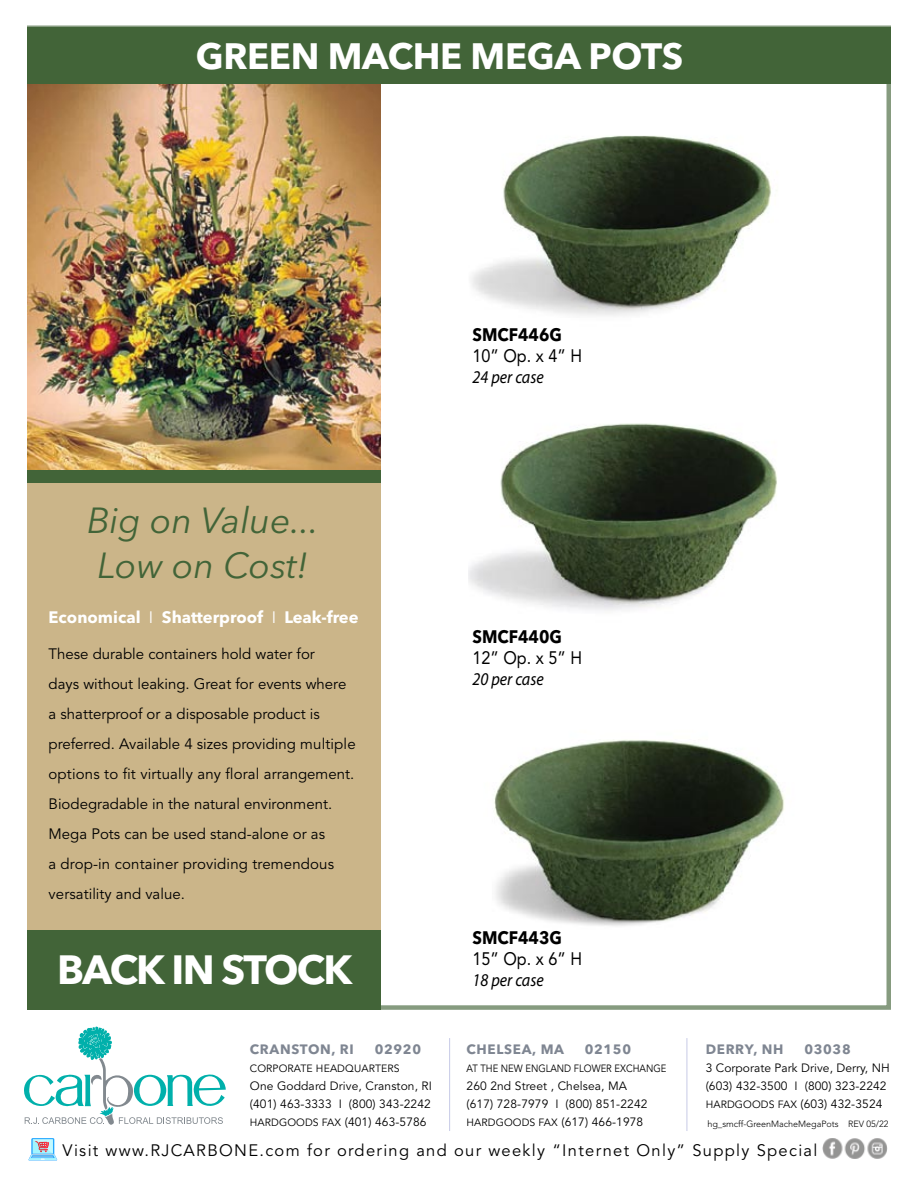
<style>
.page{position:relative;width:918px;height:1188px;background:#fff}
.page>*{position:absolute;margin:0;border:0;box-sizing:border-box;transform-origin:0 0}
.t1{font:700 40.5px "Avenir Next LT Pro";letter-spacing:-.04em;color:#fff}
.t2{font:700 36.45px "Avenir Next LT Pro";letter-spacing:-.01em;color:#fff}
.t3{font:italic 36px/45px "Avenir Next LT Pro";color:#426438}
.t4{font:18px "Avenir LT Std";color:#000;scale:.9 1}
.t5{font:italic 18px "Myriad Pro";color:#000;scale:.9 1}
.t6{font:700 18px "Avenir Next LT Pro";color:#000;scale:.9 1}
.t7{font:16.5px "Avenir LT Std";letter-spacing:.08em;color:#000}
.t8{font:700 16.5px "Avenir Next LT Pro";color:#fff}
.t9{font:15px/30px "Avenir LT Std";color:#000}
.t10{font:700 13.5px "Avenir Next LT Pro";letter-spacing:.05em;color:#7f8692}
.t11{font:12px/18px "Avenir LT Std";letter-spacing:.01em;color:#000}
.t12{font:10.5px "Avenir LT Std";color:#000;scale:.9 1}
.t13{font:10.5px "Avenir LT Std";color:#000}
.t14{font:300 9px "Avenir LT Std";color:#000}
.s1{font-family:"Avenir LT Std";font-weight:400}
.s2{font-size:10.5px}
</style>
<div class="page">
<img style="left:494px;top:740px;width:291px;height:186px">
<div style="left:27px;top:72px;width:354px;height:938px;background:#426438"></div>
<img style="left:822px;top:1138px;width:66px;height:21px">
<svg style="left:24px;top:1027px;width:202px;height:98px"></svg>
<svg style="left:28px;top:1138px;width:29px;height:23px"></svg>
<hr style="left:449px;top:1038px;width:1px;height:93px;background:#c7cae6">
<hr style="left:687px;top:1038px;width:1px;height:93px;background:#c7cae6">
<img style="left:27px;top:84px;width:354px;height:386px">
<div style="left:27px;top:27px;width:864px;height:57px;background:#426438"></div>
<div style="left:27px;top:483px;width:354px;height:447px;background:#cbb589"></div>
<img style="left:468px;top:423px;width:309px;height:188px">
<img style="left:471px;top:135px;width:300px;height:181px">
<h2 class="t2" style="left:196px;top:34px;width:489px">GREEN MACHE MEGA POTS</h2>
<h3 class="t3" style="left:87px;top:498px;width:233px">Big on Value...<br>Low on Cost!</h3>
<p class="t8" style="left:49px;top:607px;width:312px">ECONOMICAL <span class="s1">I</span> SHATTERPROOF <span class="s1">I</span> LEAK-FREE</p>
<p class="t9" style="left:49px;top:640px;width:309px">These durable containers hold water for<br>days without leaking. Great for events where a shatterproof or a disposable product is preferred. Available 4 sizes providing multiple options to fit virtually any floral arrangement.<br>Biodegradable in the natural environment.<br>Mega Pots can be used stand-alone or as<br>a drop-in container providing tremendous versatility and value.</p>
<h1 class="t1" style="left:57px;top:945px;width:297px">BACK IN STOCK</h1>
<p class="t6" style="left:472px;top:323px;width:15px">SMC</p>
<p class="t6" style="left:509px;top:323px;width:59px">F446G</p>
<p class="t4" style="left:472px;top:345px;width:123px">10” Op. x 4” H</p>
<p class="t5" style="left:472px;top:366px;width:81px">24 per case</p>
<p class="t6" style="left:472px;top:625px;width:15px">SMC</p>
<p class="t6" style="left:509px;top:625px;width:59px">F440G</p>
<p class="t4" style="left:472px;top:647px;width:123px">12” Op. x 5” H</p>
<p class="t5" style="left:472px;top:667px;width:81px">20 per case</p>
<p class="t6" style="left:472px;top:927px;width:15px">SMC</p>
<p class="t6" style="left:509px;top:927px;width:59px">F443G</p>
<p class="t4" style="left:472px;top:949px;width:123px">15” Op. x 6” H</p>
<p class="t5" style="left:472px;top:969px;width:81px">18 per case</p>
<p class="t10" style="left:706px;top:1041px;width:21px">DERR</p>
<p class="t10" style="left:745px;top:1041px;width:28px">Y, NH</p>
<p class="t10" style="left:804px;top:1041px;width:48px">03038</p>
<p class="t11" style="left:706px;top:1059px;width:186px">3 Corporate Park Drive, Derry, NH (603) 432-3500 I (800) 323-2242 <span class="s2">hardg oods fax</span> (603) 432-3524</p>
<p class="t7" style="left:63px;top:1141px;width:756px">Visit www.rjcarbon e.com for ordering and our weekly “Internet Only” Supply Special</p>
<p class="t10" style="left:250px;top:1041px;width:105px">CRANSTON, RI</p>
<p class="t10" style="left:375px;top:1041px;width:48px">02920</p>
<p class="t13" style="left:250px;top:1062px;width:119px">Corporate HEADQUARTER</p>
<p class="t13" style="left:394px;top:1062px;width:7px">S</p>
<p class="t11" style="left:250px;top:1077px;width:184px;text-align:justify">One Goddard Drive, Cranston, RI (401) 463-3333 I (800) 343-2242 <span class="s2">hardg oods fax</span> (401) 463-5786</p>
<p class="t10" style="left:467px;top:1041px;width:99px">CHELSEA, MA</p>
<p class="t10" style="left:585px;top:1041px;width:48px">02150</p>
<p class="t12" style="left:467px;top:1062px;width:74px">at th e New Eng</p>
<p class="t12" style="left:546px;top:1062px;width:136px">land Flower Exchang e</p>
<p class="t11" style="left:467px;top:1077px;width:182px">260 2nd Street , Chelsea, MA (617) 728-7979 I (800) 851-2242 <span class="s2">hardg oods fax</span> (617) 466-1978</p>
<p class="t14" style="left:707px;top:1119px;width:183px">hg_smcff-GreenMacheMegaPots REV 05/22</p>
</div>
